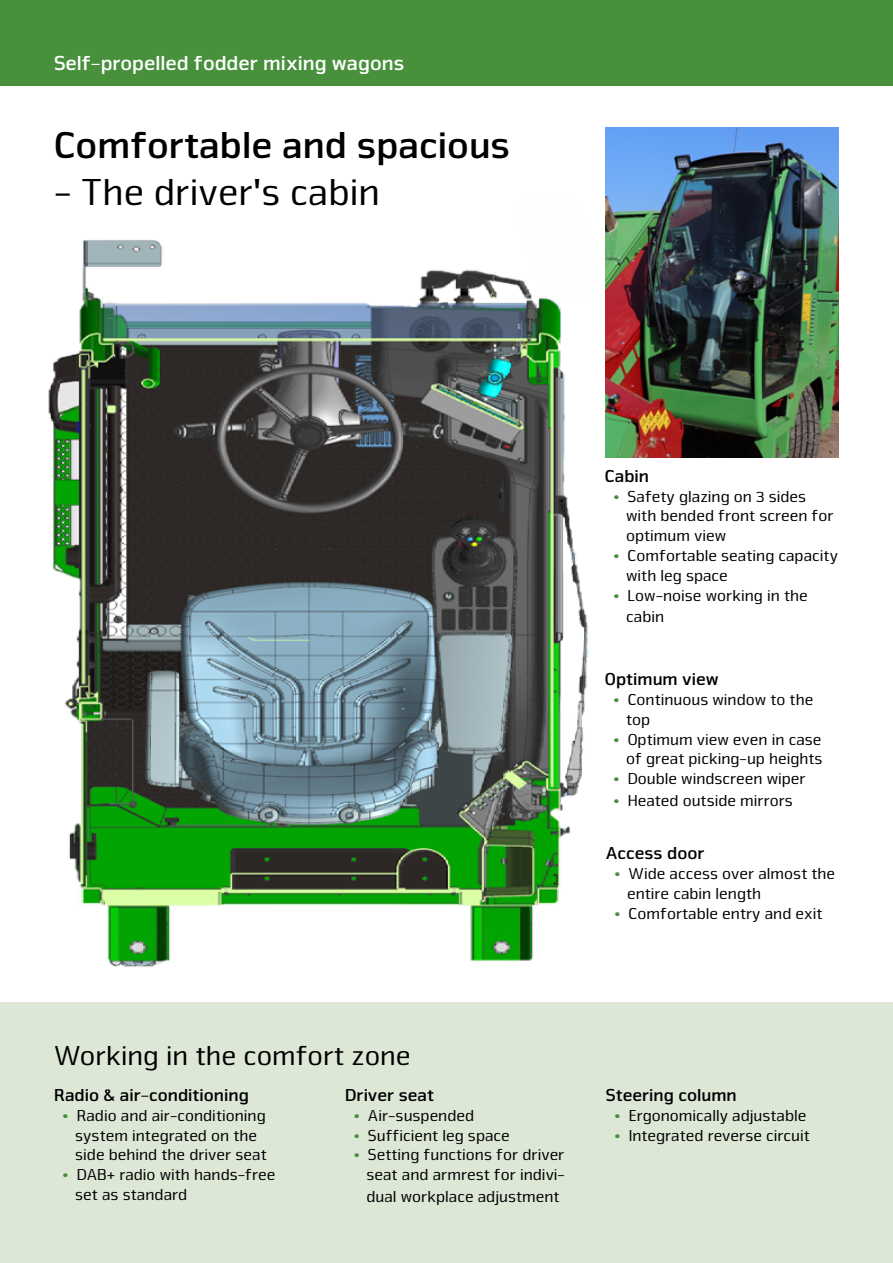
<style>
.page{position:relative;width:893px;height:1263px;background:#fff}
.page>*{position:absolute;margin:0;border:0;box-sizing:border-box;transform-origin:0 0}
.t1{font:700 39px "Nuri Pro";color:#000}
.t2{font:39px "Nuri Pro";color:#000}
.t3{font:28.5px "Nuri Pro";color:#000}
.t4{font:700 21px "Nuri Pro";color:#fff}
.t5{font:700 18px "Nuri Pro";color:#000}
.t6{font:16.5px/19.8px "Nuri Pro";color:#000}
.s1{font-weight:700;color:#48903c}
</style>
<div class="page">
<div style="left:0;top:0;width:893px;height:86px;background:#48903c"></div>
<div style="left:0;top:1002px;width:893px;height:261px;background:#dde7d6"></div>
<img style="left:48px;top:240px;width:541px;height:727px">
<img style="left:606px;top:128px;width:233px;height:330px">
<p class="t4" style="left:54px;top:51px;width:352px">Self-propelled fodder mixing wagons</p>
<h1 class="t1" style="left:54px;top:122px;width:458px">Comfortable and spacious</h1>
<h1 class="t2" style="left:54px;top:170px;width:328px">- The driver's cabin</h1>
<p class="t5" style="left:605px;top:465px;width:46px">Cabin</p>
<p class="t6" style="left:626px;top:486px;width:209px;text-indent:-13px"><span class="s1">•</span> Safety glazing on 3 sides with bended front screen for optimum view</p>
<p class="t6" style="left:626px;top:546px;width:213px;text-indent:-13px"><span class="s1">•</span> Comfortable seating capacity with leg space</p>
<p class="t6" style="left:626px;top:585px;width:183px;line-height:21.6px;text-indent:-13px"><span class="s1">•</span> Low-noise working in the cabin</p>
<p class="t5" style="left:605px;top:668px;width:115px">Optimum view</p>
<p class="t6" style="left:626px;top:690px;width:189px;text-indent:-13px"><span class="s1">•</span> Continuous window to the top</p>
<p class="t6" style="left:613px;top:729px;width:211px;text-align:right"><span class="s1">•</span> Optimum view even in case of great picking-up heights</p>
<p class="t6" style="left:613px;top:769px;width:194px"><span class="s1">•</span> Double windscreen wiper</p>
<p class="t6" style="left:613px;top:791px;width:181px"><span class="s1">•</span> Heated outside mirrors</p>
<p class="t5" style="left:606px;top:842px;width:100px">Access door</p>
<p class="t6" style="left:627px;top:864px;width:210px;text-indent:-13px"><span class="s1">•</span> Wide access over almost the entire cabin length</p>
<p class="t6" style="left:614px;top:903px;width:210px"><span class="s1">•</span> Comfortable entry and exit</p>
<h2 class="t3" style="left:54px;top:1039px;width:358px">Working in the comfort zone</h2>
<p class="t5" style="left:54px;top:1084px;width:196px">Radio &amp; air-conditioning</p>
<p class="t6" style="left:75px;top:1106px;width:193px;text-indent:-13px"><span class="s1">•</span> Radio and air-conditioning system integrated on the side behind the driver seat</p>
<p class="t6" style="left:75px;top:1165px;width:202px;text-indent:-13px"><span class="s1">•</span> DAB+ radio with hands-free set as standard</p>
<p class="t5" style="left:345px;top:1084px;width:90px">Driver seat</p>
<p class="t6" style="left:354px;top:1106px;width:122px"><span class="s1">•</span> Air-suspended</p>
<p class="t6" style="left:354px;top:1125px;width:158px"><span class="s1">•</span> Sufficient leg space</p>
<p class="t6" style="left:354px;top:1145px;width:213px;text-align:right"><span class="s1">•</span> Setting functions for driver seat and armrest for indivi-</p>
<p class="t6" style="left:366px;top:1187px;width:195px">dual workplace adjustment</p>
<p class="t5" style="left:606px;top:1084px;width:132px">Steering column</p>
<p class="t6" style="left:614px;top:1106px;width:194px"><span class="s1">•</span> Ergonomically adjustable</p>
<p class="t6" style="left:614px;top:1125px;width:197px"><span class="s1">•</span> Integrated reverse circuit</p>
</div>
